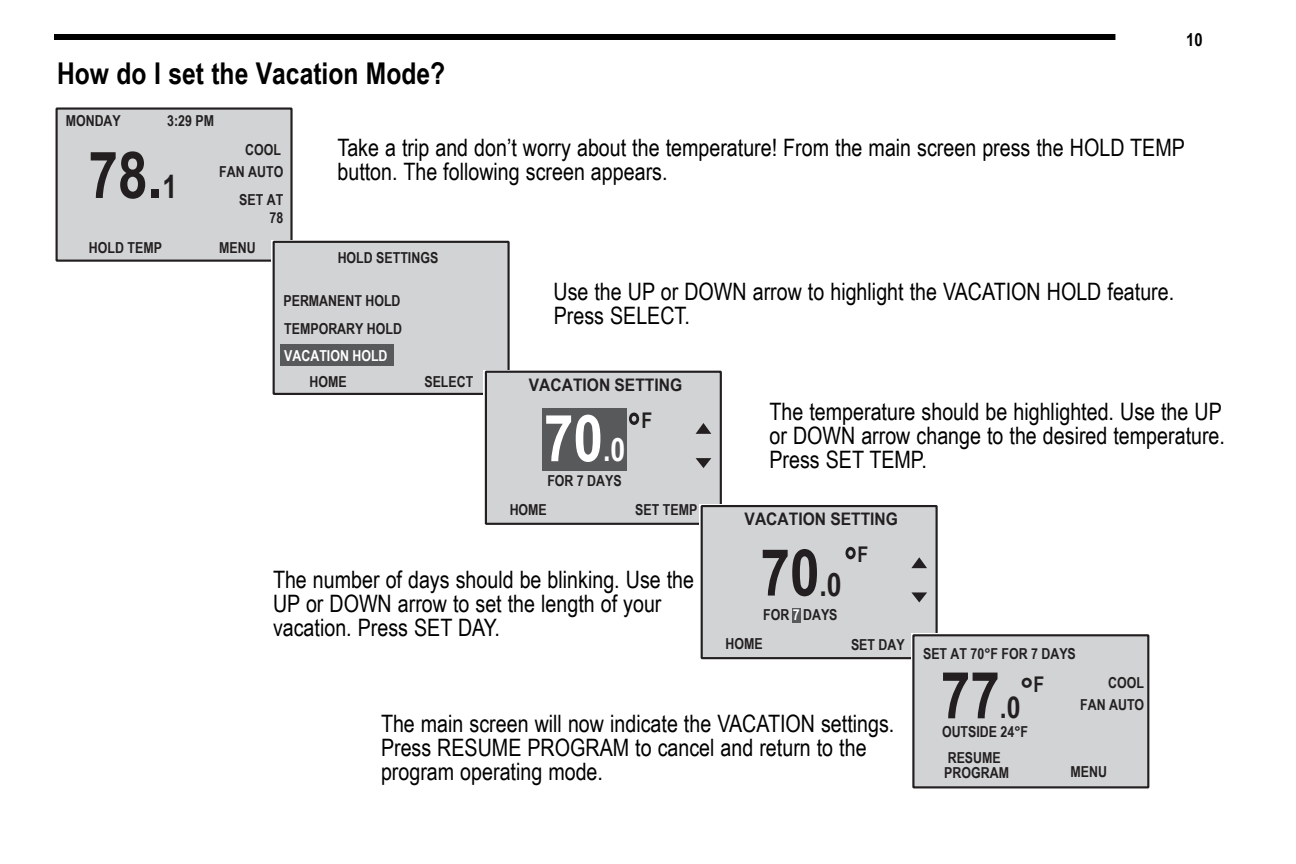
<style>
.page{position:relative;width:1296px;height:864px;background:#fff}
.page>*{position:absolute;margin:0;border:0;box-sizing:border-box;transform-origin:0 0}
.t1{font:700 64.8px "Arial Narrow";color:#231f20}
.t2{font:700 64.8px "Arial Narrow";color:#fff}
.t3{font:700 32.4px "Arial Narrow";color:#231f20}
.t4{font:700 30px "Arial Narrow";color:#000}
.t5{font:24px/24px "Arial Narrow";color:#000}
.t6{font:700 21.6px "Arial Narrow";color:#231f20}
.t7{font:700 18px "Arial Narrow";color:#000}
.t8{font:700 17.4px "Arial Narrow";color:#231f20;scale:1.1 1}
.t9{font:700 15px/21.6px "Arial Narrow";color:#231f20;text-align:right}
.t10{font:700 15px "Arial Narrow";color:#fff}
.s1{font-size:32.4px}
.s2{color:#231f20}
.s3{color:#fff}
.s4{font-size:30.3px}
</style>
<div class="page">
<div style="left:54px;top:34px;width:1061px;height:6px;background:#000"></div>
<div style="left:56px;top:107px;width:237px;height:155px;background:#d1d3d4;border:2px solid #231f20"></div>
<div style="left:272px;top:240px;width:242px;height:160px;background:#fff"></div>
<div style="left:273px;top:241px;width:237px;height:154px;background:#d1d3d4;border:2px solid #231f20"></div>
<div style="left:281px;top:344px;width:113px;height:22px;background:#58595b"></div>
<div style="left:484px;top:370px;width:241px;height:160px;background:#fff"></div>
<div style="left:485px;top:371px;width:237px;height:154px;background:#d1d3d4;border:2px solid #231f20"></div>
<div style="left:543px;top:408px;width:84px;height:62px;background:#58595b"></div>
<svg style="left:696px;top:458px;width:15px;height:10px"></svg>
<svg style="left:696px;top:423px;width:15px;height:11px"></svg>
<div style="left:701px;top:505px;width:237px;height:154px;background:#d1d3d4;border:2px solid #231f20"></div>
<div style="left:792px;top:608px;width:9px;height:14px;background:#58595b"></div>
<svg style="left:911px;top:592px;width:16px;height:10px"></svg>
<svg style="left:911px;top:557px;width:16px;height:11px"></svg>
<svg style="left:911px;top:633px;width:239px;height:156px"></svg>
<div style="left:912px;top:634px;width:237px;height:154px;background:#d1d3d4;border:2px solid #231f20"></div>
<p class="t4" style="left:57px;top:56px;width:390px">How do I set the Vacation Mode?</p>
<p class="t7" style="left:1186px;top:29px;width:18px">10</p>
<p class="t9" style="left:66px;top:109px;width:57px">MONDAY</p>
<p class="t9" style="left:167px;top:109px;width:48px">3:29 PM</p>
<h1 class="t1" style="left:88px;top:137px;width:90px">78.<span class="s1">1</span></h1>
<p class="t9" style="left:219px;top:139px;width:66px">COOL<br>FAN AUTO</p>
<p class="t9" style="left:239px;top:190px;width:46px;line-height:18.3px">SET AT<br>78</p>
<p class="t5" style="left:338px;top:135px;width:849px">Take a trip and don’t worry about the temperature! From the main screen press the HOLD TEMP button. The following screen appears.</p>
<p class="t9" style="left:89px;top:236px;width:75px">HOLD TEMP</p>
<p class="t9" style="left:219px;top:236px;width:38px">MENU</p>
<p class="t9" style="left:338px;top:247px;width:102px">HOLD SETTINGS</p>
<p class="t9" style="left:284px;top:286px;width:120px;line-height:28.5px;text-align:left">PERMANENT HOLD<br>TEMPORARY HOLD</p>
<p class="t10" style="left:284px;top:347px;width:105px">VACATION HOLD</p>
<p class="t9" style="left:309px;top:371px;width:39px">HOME</p>
<p class="t9" style="left:424px;top:371px;width:50px">SELECT</p>
<p class="t5" style="left:554px;top:279px;width:622px">Use the UP or DOWN arrow to highlight the VACATION HOLD feature.<br>Press SELECT.</p>
<p class="t8" style="left:529px;top:375px;width:141px">VACATION SETTING</p>
<h1 class="t2" style="left:544px;top:401px;width:100px">70<span class="s1">.0</span><span class="s2">˚</span></h1>
<p class="t6" style="left:642px;top:408px;width:12px">F</p>
<p class="t9" style="left:547px;top:470px;width:76px">FOR 7 DAYS</p>
<p class="t9" style="left:510px;top:499px;width:39px">HOME</p>
<p class="t9" style="left:635px;top:499px;width:64px">SET TEMP</p>
<p class="t5" style="left:770px;top:399px;width:457px">The temperature should be highlighted. Use the UP or DOWN arrow change to the desired temperature.<br>Press SET TEMP.</p>
<p class="t8" style="left:745px;top:509px;width:141px">VACATION SETTING</p>
<p class="t5" style="left:273px;top:567px;width:423px">The number of days should be blinking. Use the<br>UP or DOWN arrow to set the length of your vacation. Press SET DAY.</p>
<h1 class="t1" style="left:760px;top:535px;width:100px">70<span class="s1">.0</span>˚</h1>
<p class="t6" style="left:857px;top:542px;width:12px">F</p>
<p class="t9" style="left:763px;top:604px;width:76px">FOR <span class="s3">7</span> DAYS</p>
<p class="t9" style="left:725px;top:633px;width:39px">HOME</p>
<p class="t9" style="left:851px;top:633px;width:55px">SET DAY</p>
<p class="t5" style="left:381px;top:711px;width:515px">The main screen will now indicate the VACATION settings.<br>Press RESUME PROGRAM to cancel and return to the program operating mode.</p>
<p class="t9" style="left:923px;top:642px;width:154px">SET AT 70°F FOR 7 DAYS</p>
<h1 class="t1" style="left:941px;top:658px;width:81px">77<span class="s4">.0</span></h1>
<h2 class="t3" style="left:1021px;top:671px;width:25px">°<sup>F</sup></h2>
<p class="t9" style="left:944px;top:750px;width:66px;line-height:15px;text-align:left">RESUME<br>PROGRAM</p>
<p class="t9" style="left:1080px;top:672px;width:66px">COOL<br>FAN AUTO</p>
<p class="t9" style="left:942px;top:721px;width:87px">OUTSIDE 24°F</p>
<p class="t9" style="left:1071px;top:761px;width:38px">MENU</p>
</div>
